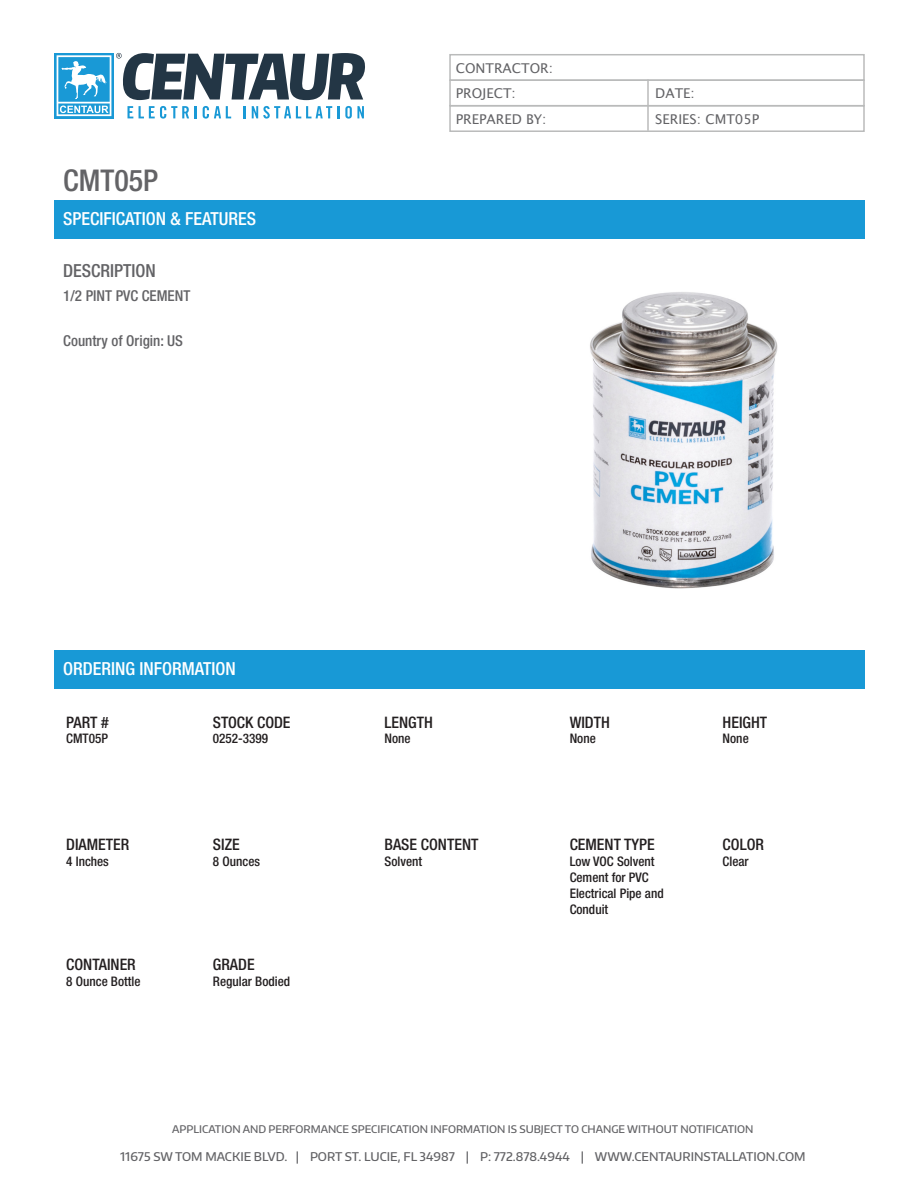
<style>
.page{position:relative;width:918px;height:1188px;background:#fff}
.page>*{position:absolute;margin:0;border:0;box-sizing:border-box;transform-origin:0 0}
.t1{font:500 condensed 30px "Helvetica Neue";color:#636366}
.t2{font:500 condensed 18px "Helvetica Neue";color:#fff}
.t3{font:500 condensed 18px "Helvetica Neue";color:#636366}
.t4{font:500 condensed 15.9px "Helvetica Neue";color:#231f20}
.t5{font:500 condensed 15px "Helvetica Neue";color:#636366}
.t6{font:13.5px "Lucida Grande";color:#636366}
.t7{font:500 condensed 13.2px/15.9px "Helvetica Neue";color:#231f20}
.t8{font:500 12px "Encode Sans Normal";color:#636366}
.t9{font:500 10.5px "Encode Sans Normal";color:#636366}
</style>
<div class="page">
<svg style="left:54px;top:53px;width:3px;height:65px"></svg>
<svg style="left:57px;top:53px;width:308px;height:65px"></svg>
<div style="left:449px;top:54px;width:416px;height:27px;border:2px solid #babbbb"></div>
<div style="left:449px;top:79px;width:416px;height:27px;border:2px solid #babbbb"></div>
<hr style="left:647px;top:80px;width:2px;height:25px;background:#babbbb">
<div style="left:449px;top:105px;width:416px;height:27px;border:2px solid #babbbb"></div>
<hr style="left:647px;top:106px;width:2px;height:24px;background:#babbbb">
<div style="left:54px;top:200px;width:811px;height:39px;background:#1899d6"></div>
<div style="left:54px;top:650px;width:811px;height:39px;background:#1899d6"></div>
<img style="left:590px;top:292px;width:188px;height:297px">
<p class="t1" style="left:63px;top:163px;width:96px">CMT05P</p>
<p class="t2" style="left:63px;top:208px;width:195px">SPECIFICATION &amp; FEATURES</p>
<p class="t3" style="left:63px;top:260px;width:94px">DESCRIPTION</p>
<p class="t5" style="left:63px;top:286px;width:129px">1/2 PINT PVC CEMENT</p>
<p class="t5" style="left:63px;top:331px;width:121px">Country of Origin: US</p>
<p class="t6" style="left:456px;top:60px;width:99px">CONTRACTOR:</p>
<p class="t6" style="left:456px;top:86px;width:62px">PROJECT:</p>
<p class="t6" style="left:655px;top:86px;width:41px">DATE:</p>
<p class="t6" style="left:456px;top:111px;width:92px">PREPARED BY:</p>
<p class="t6" style="left:655px;top:111px;width:106px">SERIES: CMT05P</p>
<p class="t2" style="left:63px;top:658px;width:174px">ORDERING INFORMATION</p>
<p class="t4" style="left:66px;top:712px;width:44px">PART #</p>
<p class="t7" style="left:66px;top:731px;width:43px">CMT05P</p>
<p class="t4" style="left:213px;top:712px;width:79px">STOCK CODE</p>
<p class="t7" style="left:213px;top:731px;width:57px">0252-3399</p>
<p class="t4" style="left:66px;top:835px;width:65px">DIAMETER</p>
<p class="t7" style="left:66px;top:854px;width:44px">4 Inches</p>
<p class="t4" style="left:213px;top:835px;width:28px">SIZE</p>
<p class="t7" style="left:213px;top:854px;width:49px">8 Ounces</p>
<p class="t4" style="left:66px;top:955px;width:71px">CONTAINER</p>
<p class="t7" style="left:66px;top:974px;width:76px">8 Ounce Bottle</p>
<p class="t4" style="left:213px;top:955px;width:43px">GRADE</p>
<p class="t7" style="left:213px;top:974px;width:79px">Regular Bodied</p>
<p class="t4" style="left:385px;top:712px;width:50px">LENGTH</p>
<p class="t7" style="left:385px;top:731px;width:28px">None</p>
<p class="t4" style="left:385px;top:835px;width:95px">BASE CONTENT</p>
<p class="t7" style="left:385px;top:854px;width:39px">Solvent</p>
<p class="t4" style="left:570px;top:712px;width:42px">WIDTH</p>
<p class="t7" style="left:570px;top:731px;width:28px">None</p>
<p class="t4" style="left:570px;top:835px;width:87px">CEMENT TYPE</p>
<p class="t7" style="left:570px;top:854px;width:96px">Low VOC Solvent<br>Cement for PVC<br>Electrical Pipe and<br>Conduit</p>
<p class="t4" style="left:723px;top:712px;width:46px">HEIGHT</p>
<p class="t7" style="left:723px;top:731px;width:28px">None</p>
<p class="t4" style="left:723px;top:835px;width:43px">COLOR</p>
<p class="t7" style="left:723px;top:854px;width:28px">Clear</p>
<p class="t9" style="left:172px;top:1122px;width:583px">APPLICATION AND PERFORMANCE SPECIFICATION INFORMATION IS SUBJECT TO CHANGE WITHOUT NOTIFICATION</p>
<p class="t8" style="left:120px;top:1149px;width:687px">11675 SW TOM MACKIE BLVD. | PORT ST. LUCIE, FL 34987 | P: 772.878.4944 | WWW.CENTAURINSTALLATION.COM</p>
</div>
